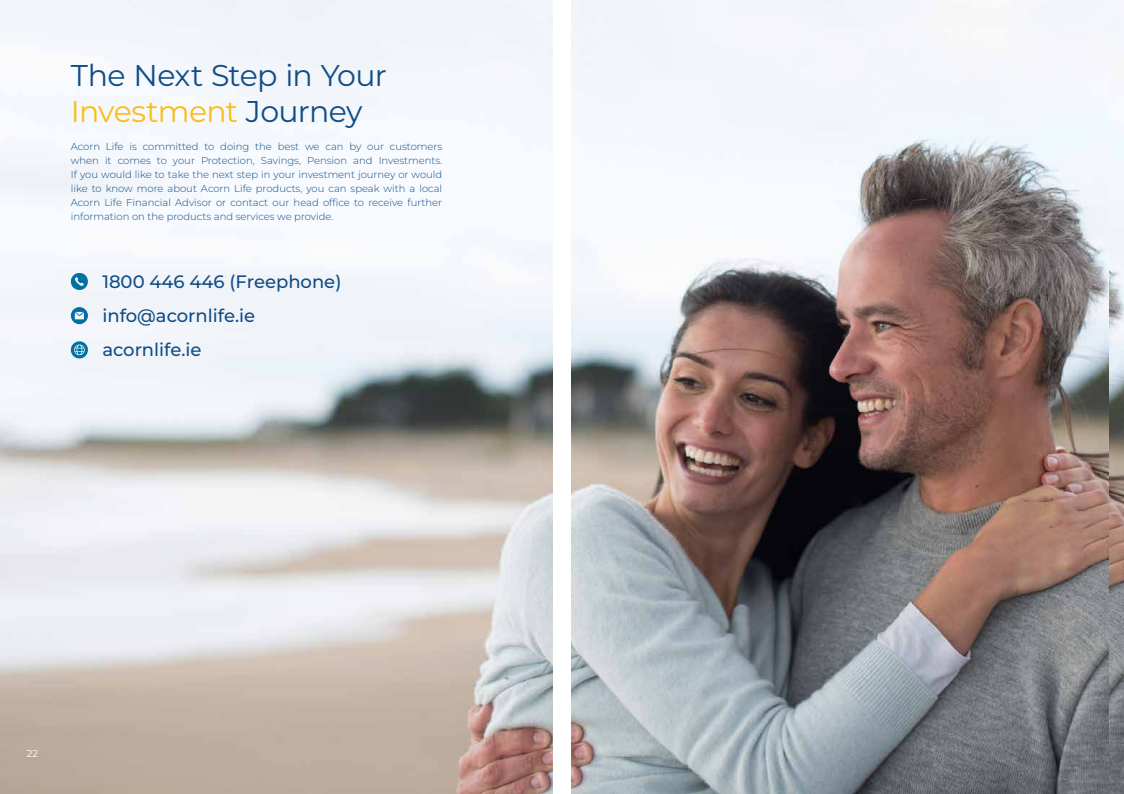
<style>
.page{position:relative;width:1124px;height:794px;background:#fff}
.page>*{position:absolute;margin:0;border:0;box-sizing:border-box;transform-origin:0 0}
.t1{font:30px/36px "Montserrat";letter-spacing:-.02em;color:#114d86}
.t2{font:500 18px/33.6px "Montserrat";color:#114d86}
.t3{font:300 10px/14px "Montserrat";color:#114d86;text-align:justify}
.t4{font:10px "Montserrat";color:#fff}
.s1{color:#fbbd17}
</style>
<div class="page">
<img style="left:1108px;top:0;width:16px;height:794px">
<img style="left:571px;top:0;width:537px;height:794px">
<img style="left:0;top:0;width:553px;height:794px">
<svg style="left:71px;top:273px;width:17px;height:17px"></svg>
<svg style="left:71px;top:341px;width:17px;height:17px"></svg>
<svg style="left:71px;top:307px;width:17px;height:17px"></svg>
<h1 class="t1" style="left:71px;top:56px;width:317px">The Next Step in Your<br><span class="s1">Investment</span> Journey</h1>
<p class="t3" style="left:71px;top:139px;width:373px">Acorn Life is committed to doing the best we can by our customers when it comes to your Protection, Savings, Pension and Investments.<br>If you would like to take the next step in your investment journey or would like to know more about Acorn Life products, you can speak with a local Acorn Life Financial Advisor or contact our head office to receive further information on the products and services we provide.</p>
<h2 class="t2" style="left:102px;top:264px;width:241px">1800 446 446 (Freephone) info@acornlife.ie acornlife.ie</h2>
<p class="t4" style="left:27px;top:746px;width:13px">22</p>
</div>
